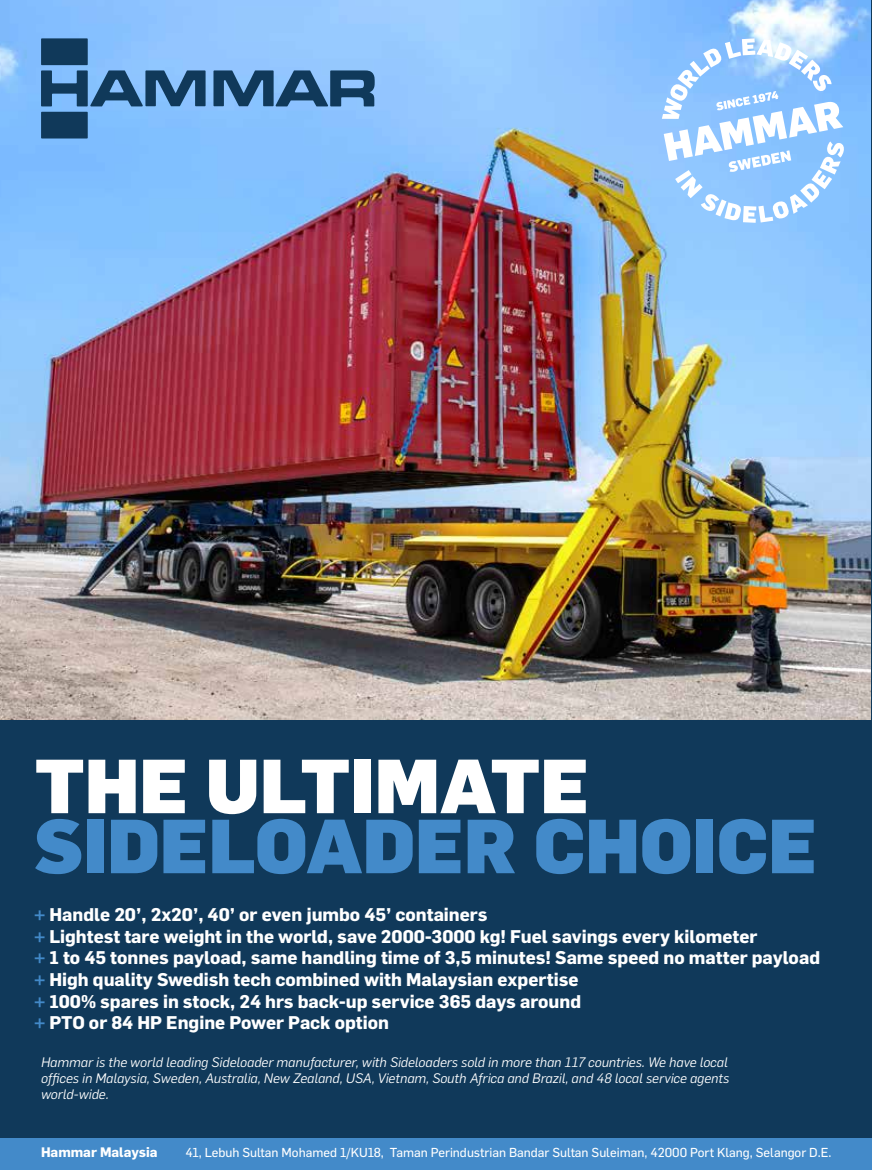
<style>
.page{position:relative;width:872px;height:1170px;background:#fff}
.page>*{position:absolute;margin:0;border:0;box-sizing:border-box;transform-origin:0 0}
.t1{font:900 75px "Flama";color:#438ac9}
.t2{font:900 75px "Flama";color:#fff}
.t3{font:700 18px/21.6px "Flama";color:#fff}
.t4{font:italic 13.5px/16.2px "Flama";color:#fff;text-align:justify}
.t5{font:700 13.5px "Flama";color:#fff}
.t6{font:12.75px "Flama Basic";color:#fff}
.s1{color:#438ac9}
</style>
<div class="page">
<div style="left:0;top:0;width:872px;height:1169px;background:#10395a"></div>
<img style="left:0;top:0;width:870px;height:719px">
<svg style="left:662px;top:38px;width:182px;height:185px;background:#a8d2fe"></svg>
<svg style="left:41px;top:70px;width:164px;height:36px"></svg>
<svg style="left:213px;top:70px;width:162px;height:36px"></svg>
<div style="left:41px;top:112px;width:47px;height:26px;background:#10395a"></div>
<div style="left:41px;top:38px;width:47px;height:27px;background:#10395a"></div>
<div style="left:0;top:1138px;width:872px;height:31px;background:#438ac9"></div>
<h1 class="t2" style="left:35px;top:730px;width:556px">THE ULTIMATE</h1>
<h1 class="t1" style="left:35px;top:790px;width:784px">SIDELOADER CHOICE</h1>
<p class="t3" style="left:35px;top:903px;width:787px"><span class="s1">+</span> Handle 20’, 2x20’, 40’ or even jumbo 45’ containers<br><span class="s1">+</span> Lightest tare weight in the world, save 2000-3000 kg! Fuel savings every kilometer<br><span class="s1">+</span> 1 to 45 tonnes payload, same handling time of 3,5 minutes! Same speed no matter payload <span class="s1">+</span> High quality Swedish tech combined with Malaysian expertise<br><span class="s1">+</span> 100% spares in stock, 24 hrs back-up service 365 days around<br><span class="s1">+</span> PTO or 84 HP Engine Power Pack option</p>
<p class="t4" style="left:41px;top:1052px;width:689px">Hammar is the world leading Sideloader manufacturer, with Sideloaders sold in more than 117 countries. We have local offices in Malaysia, Sweden, Australia, New Zealand, USA, Vietnam, South Africa and Brazil, and 48 local service agents world-wide.</p>
<p class="t5" style="left:41px;top:1141px;width:118px">Hammar Malaysia</p>
<p class="t6" style="left:185px;top:1142px;width:647px">41, Lebuh Sultan Mohamed 1/KU18, Taman Perindustrian Bandar Sultan Suleiman, 42000 Port Klang, Selangor D.E.</p>
</div>
